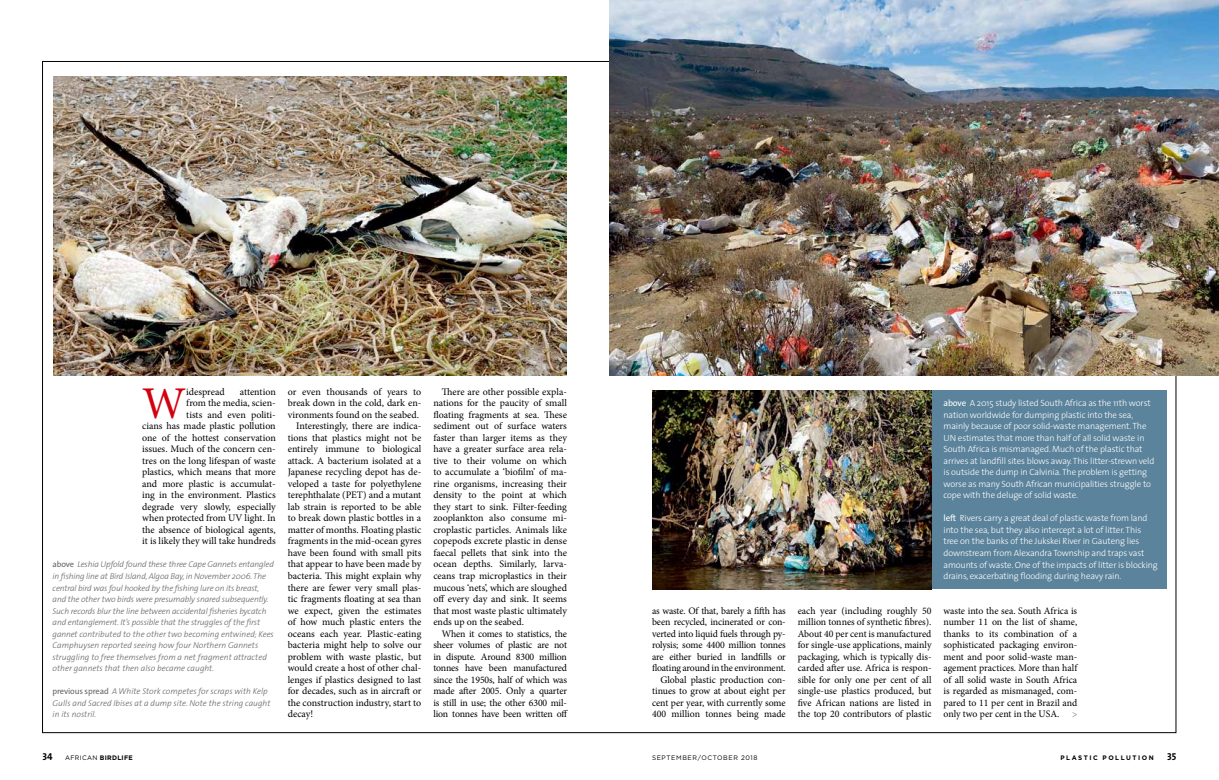
<style>
.page{position:relative;width:1219px;height:780px;background:#fff}
.page>*{position:absolute;margin:0;border:0;box-sizing:border-box;transform-origin:0 0}
.t1{font:45.4px "Minion Pro";color:#d30010}
.t2{font:10px/11.5px "Minion Pro";letter-spacing:-.005em;color:#000;text-align:justify}
.t3{font:10px "The Sans Bold Caps";color:#000}
.t4{font:9.5px "Minion Pro";color:#727171}
.t5{font:300 9px/11.5px "The Sans";letter-spacing:-.015em;color:#fff}
.t6{font:italic 300 8.5px/11.5px "The Sans";letter-spacing:-.015em;color:#666565}
.t7{font:6.5px "Gotham";letter-spacing:.1em;color:#000}
.t8{font:700 6.5px "Gotham";letter-spacing:.05em;color:#000}
.t9{font:700 6.5px "Gotham";letter-spacing:.24em;color:#000}
.s1{font-weight:400;font-style:normal}
.s2{font-weight:400}
.s3{font-family:"The Sans Bold Caps";font-weight:400;font-size:10px}
</style>
<div class="page">
<div style="left:931px;top:390px;width:236px;height:199px;background:#5b839b"></div>
<img style="left:609px;top:0;width:610px;height:376px">
<img style="left:54px;top:77px;width:513px;height:299px">
<img style="left:652px;top:390px;width:279px;height:199px">
<p class="t2" style="left:142px;top:386px;width:135px;text-align:right">attention<br>from the media, scien-<br>tists and even politi-<br>cians has made plastic pollution one of the hottest conservation issues. Much of the concern cen&shy;tres on the long lifespan of waste plastics, which means that more and more plastic is accumulat&shy;ing in the environment. Plastics degrade very slowly, especially when protected from UV light. In the absence of biological agents, it is likely they will take hundreds</p>
<p class="t2" style="left:288px;top:386px;width:135px">or even thousands of years to</p>
<h1 class="t1" style="left:142px;top:373px;width:46px">W</h1>
<p class="t2" style="left:186px;top:386px;width:40px">idespread</p>
<p class="t2" style="left:288px;top:397px;width:135px">break down in the cold, dark en-</p>
<p class="t2" style="left:288px;top:409px;width:133px">vironments found on the seabed.</p>
<p class="t2" style="left:296px;top:420px;width:127px">Interestingly, there are indica-</p>
<p class="t2" style="left:288px;top:432px;width:135px">tions that plastics might not be</p>
<p class="t2" style="left:288px;top:443px;width:135px">entirely immune to biological</p>
<p class="t2" style="left:288px;top:455px;width:135px">attack. A bacterium isolated at a</p>
<p class="t2" style="left:288px;top:466px;width:135px">Japanese recycling depot has de-</p>
<p class="t2" style="left:288px;top:478px;width:135px">veloped a taste for polyethylene</p>
<p class="t2" style="left:288px;top:489px;width:135px">terephthalate (PET) and a mutant</p>
<p class="t2" style="left:288px;top:501px;width:135px">lab strain is reported to be able</p>
<p class="t2" style="left:288px;top:512px;width:135px">to break down plastic bottles in a</p>
<p class="t2" style="left:288px;top:524px;width:135px">matter of months. Floating plastic</p>
<p class="t2" style="left:288px;top:535px;width:135px">fragments in the mid-ocean gyres</p>
<p class="t2" style="left:288px;top:547px;width:135px">have been found with small pits</p>
<p class="t2" style="left:288px;top:558px;width:135px">that appear to have been made by</p>
<p class="t2" style="left:288px;top:570px;width:135px">bacteria. This might explain why</p>
<p class="t2" style="left:288px;top:581px;width:135px">there are fewer very small plas-</p>
<p class="t2" style="left:288px;top:593px;width:135px">tic fragments floating at sea than</p>
<p class="t2" style="left:288px;top:604px;width:135px">we expect, given the estimates</p>
<p class="t2" style="left:288px;top:616px;width:135px">of how much plastic enters the</p>
<p class="t2" style="left:288px;top:627px;width:135px">oceans each year. Plastic-eating</p>
<p class="t2" style="left:288px;top:639px;width:135px">bacteria might help to solve our</p>
<p class="t2" style="left:288px;top:650px;width:135px">problem with waste plastic, but</p>
<p class="t2" style="left:288px;top:662px;width:135px">would create a host of other chal-</p>
<p class="t2" style="left:288px;top:673px;width:135px">lenges if plastics designed to last</p>
<p class="t2" style="left:288px;top:685px;width:135px">for decades, such as in aircraft or</p>
<p class="t2" style="left:288px;top:696px;width:135px">the construction industry, start to</p>
<p class="t2" style="left:288px;top:708px;width:27px">decay!</p>
<p class="t6" style="left:53px;top:558px;width:223px"><span class="s1">above</span> Leshia Upfold found these three Cape Gannets entangled in fishing line at Bird Island, Algoa Bay, in November 2006. The central bird was foul hooked by the fishing lure on its breast, and the other two birds were presumably snared subsequently.<br>Such records blur the line between accidental fisheries bycatch and entanglement. It’s possible that the struggles of the first gannet contributed to the other two becoming entwined; Kees Camphuysen reported seeing how four Northern Gannets struggling to free themselves from a net fragment attracted other gannets that then also became caught.</p>
<p class="t6" style="left:53px;top:685px;width:219px"><span class="s1">previous spread</span> A White Stork competes for scraps with Kelp<br>Gulls and Sacred Ibises at a dump site. Note the string caught in its nostril.</p>
<p class="t2" style="left:433px;top:386px;width:135px;text-indent:8px">There are other possible expla&shy;nations for the paucity of small floating fragments at sea. These sediment out of surface waters faster than larger items as they have a greater surface area rela&shy;tive to their volume on which to accumulate a ‘biofilm’ of ma&shy;rine organisms, increasing their density to the point at which they start to sink. Filter-feeding zooplankton also consume mi&shy;croplastic particles. Animals like copepods excrete plastic in dense faecal pellets that sink into the ocean depths. Similarly, larva&shy;ceans trap microplastics in their mucous ‘nets’, which are sloughed off every day and sink. It seems that most waste plastic ultimately ends up on the seabed.</p>
<p class="t2" style="left:433px;top:627px;width:136px;text-indent:9px">When it comes to statistics, the sheer volumes of plastic are not in dispute. Around 8300 million tonnes have been manufactured since the 1950s, half of which was made after 2005. Only a quarter is still in use; the other 6300 mil&shy;lion tonnes have been written off</p>
<p class="t5" style="left:943px;top:397px;width:212px"><span class="s2">above</span> A 2015 study listed South Africa as the 11th worst nation worldwide for dumping plastic into the sea, mainly because of poor solid-waste management. The UN estimates that more than half of all solid waste in South Africa is mismanaged. Much of the plastic that arrives at landfill sites blows away. This litter-strewn veld is outside the dump in Calvinia. The problem is getting worse as many South African municipalities struggle to cope with the deluge of solid waste.</p>
<p class="t5" style="left:943px;top:512px;width:216px"><span class="s2">left</span> Rivers carry a great deal of plastic waste from land into the sea, but they also intercept a lot of litter. This tree on the banks of the Jukskei River in Gauteng lies downstream from Alexandra Township and traps vast amounts of waste. One of the impacts of litter is blocking drains, exacerbating flooding during heavy rain.</p>
<p class="t2" style="left:652px;top:604px;width:135px;text-align:right">as waste. Of that, barely a fifth has been recycled, incinerated or con&shy;verted into liquid fuels through py&shy;rolysis; some 4400 million tonnes are either buried in landfills or floating around in the environment.<br>Global plastic production con&shy;tinues to grow at about eight per cent per year, with currently some 400 million tonnes being made</p>
<p class="t2" style="left:798px;top:604px;width:135px">each year (including roughly 50 million tonnes of synthetic fibres).<br>About 40 per cent is manufactured for single-use applications, mainly packaging, which is typically dis&shy;carded after use. Africa is respon&shy;sible for only one per cent of all single-use plastics produced, but five African nations are listed in the top 20 contributors of plastic</p>
<p class="t2" style="left:943px;top:604px;width:135px">waste into the sea. South Africa is number 11 on the list of shame, thanks to its combination of a sophisticated packaging environ&shy;ment and poor solid-waste man&shy;agement practices. More than half of all solid waste in South Africa is regarded as mismanaged, com&shy;pared to 11 per cent in Brazil and only two per cent in the USA.</p>
<p class="t4" style="left:1072px;top:707px;width:7px">&gt;</p>
<p class="t8" style="left:42px;top:753px;width:92px"><span class="s3">34</span> <span class="s2">AFRICAN</span> BIRDLIFE</p>
<p class="t7" style="left:652px;top:753px;width:21px">SE PTEMBE</p>
<p class="t7" style="left:692px;top:753px;width:67px">R/OCTOBE R 2018</p>
<p class="t9" style="left:1060px;top:753px;width:95px">PLASTIC POLLUTION</p>
<p class="t3" style="left:1167px;top:747px;width:11px">35</p>
</div>
